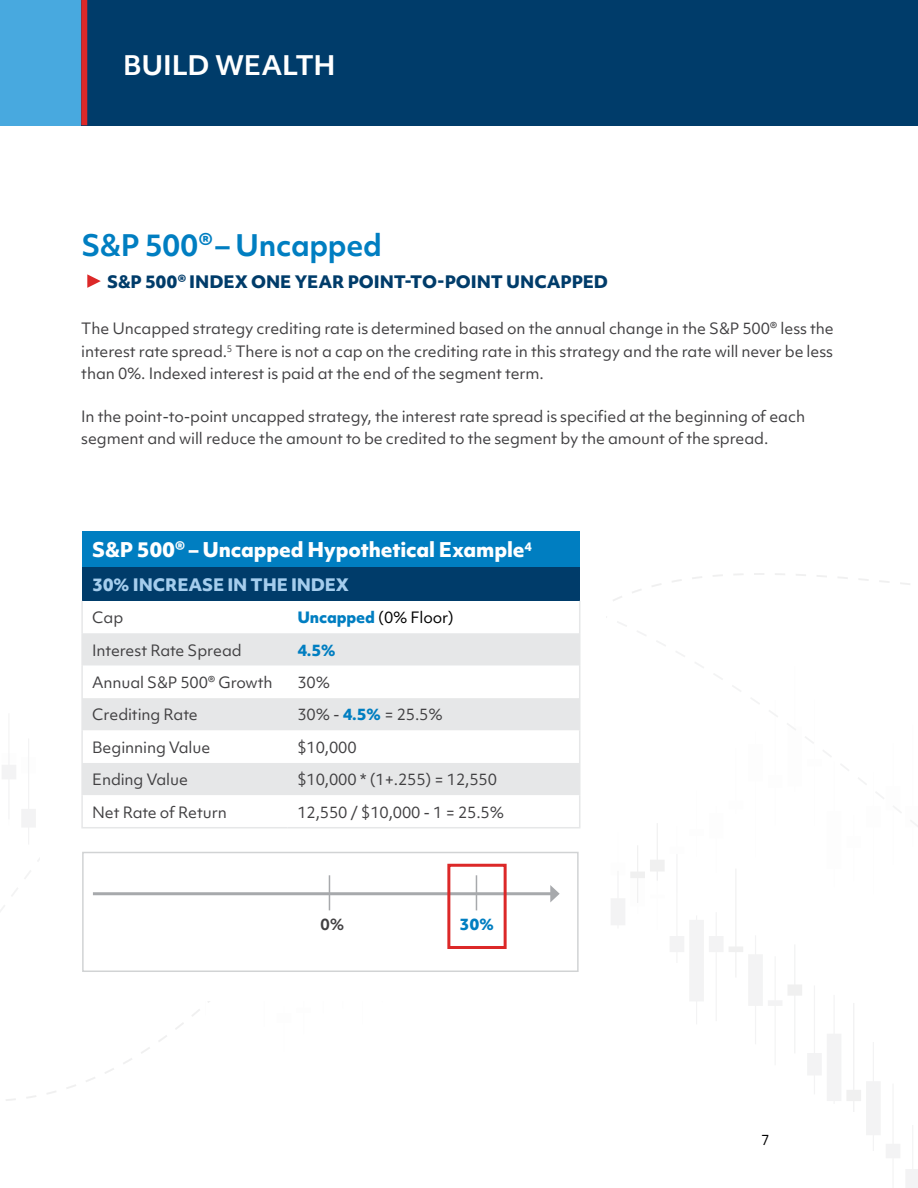
<style>
.page{position:relative;width:918px;height:1188px;background:#fff}
.page>*{position:absolute;margin:0;border:0;box-sizing:border-box;transform-origin:0 0}
.t1{font:700 28.5px "Objektiv Mk 1";letter-spacing:-.01em;color:#007ec1}
.t2{font:700 25.95px "Objektiv Mk 1";letter-spacing:-.01em;color:#fff}
.t3{font:800 19.5px "Objektiv Mk 1";letter-spacing:-.01em;color:#fff}
.t4{font:800 16.5px "Objektiv Mk 1";letter-spacing:-.005em;color:#003c6a}
.t5{font:800 16.5px "Objektiv Mk 1";letter-spacing:-.01em;color:#a5cded}
.t6{font:15px/22.5px "Objektiv Mk 1";letter-spacing:-.01em;color:#414042;text-align:justify}
.t7{font:15px "Objektiv Mk 1";letter-spacing:-.01em;color:#000}
.t8{font:800 15px "Objektiv Mk 1";color:#007ec1}
.t9{font:700 15px "Objektiv Mk 1";color:#414042}
.t10{font:13.5px "Objektiv Mk 1";color:#000}
.s1{font-weight:800;color:#007ec1}
</style>
<div class="page">
<div style="left:2px;top:0;width:916px;height:125px;background:#003c6a"></div>
<div style="left:0;top:0;width:81px;height:125px;background:#48a9df"></div>
<div style="left:81px;top:0;width:6px;height:125px;background:#dc2828"></div>
<svg style="left:87px;top:274px;width:14px;height:14px"></svg>
<div style="left:82px;top:531px;width:498px;height:36px;background:#007ec1"></div>
<div style="left:82px;top:567px;width:498px;height:34px;background:#003c6a"></div>
<div style="left:83px;top:633px;width:496px;height:33px;background:#e6e7e8"></div>
<hr style="left:81px;top:601px;width:2px;height:32px;background:#e6e7e8">
<hr style="left:579px;top:601px;width:1px;height:32px;background:#e6e7e8">
<hr style="left:81px;top:633px;width:2px;height:33px;background:#e6e7e8">
<hr style="left:579px;top:633px;width:1px;height:33px;background:#e6e7e8">
<svg style="left:2px;top:666px;width:916px;height:522px"></svg>
<hr style="left:329px;top:875px;width:1px;height:35px;background:#a7a9ac">
<hr style="left:476px;top:875px;width:1px;height:35px;background:#a7a9ac">
<div style="left:447px;top:864px;width:60px;height:85px;border:3px solid #dc2828"></div>
<h2 class="t2" style="left:123px;top:47px;width:214px">BUILD WEALTH</h2>
<h1 class="t1" style="left:81px;top:225px;width:302px">S&amp;P 500® – Uncapped</h1>
<p class="t4" style="left:107px;top:270px;width:502px">S&amp;P 500® INDEX ONE YEAR POINT-TO-POINT UNCAPPED</p>
<p class="t6" style="left:81px;top:317px;width:754px">The Uncapped strategy crediting rate is determined based on the annual change in the S&amp;P 500® less the interest rate spread.<sup>5</sup> There is not a cap on the crediting rate in this strategy and the rate will never be less than 0%. Indexed interest is paid at the end of the segment term.</p>
<p class="t6" style="left:81px;top:405px;width:725px">In the point-to-point uncapped strategy, the interest rate spread is specified at the beginning of each segment and will reduce the amount to be credited to the segment by the amount of the spread.</p>
<h3 class="t3" style="left:92px;top:536px;width:441px">S&amp;P 500® – Uncapped Hypothetical Example<sup>4</sup></h3>
<p class="t5" style="left:92px;top:573px;width:258px">30% INCREASE IN THE INDEX</p>
<p class="t6" style="left:92px;top:606px;width:33px">Cap</p>
<p class="t7" style="left:297px;top:607px;width:158px"><span class="s1">Uncapped</span> (0% Floor)</p>
<p class="t6" style="left:92px;top:639px;width:151px">Interest Rate Spread</p>
<p class="t8" style="left:297px;top:639px;width:40px">4.5%</p>
<p class="t6" style="left:92px;top:671px;width:182px">Annual S&amp;P 500® Growth</p>
<p class="t6" style="left:297px;top:671px;width:34px">30%</p>
<p class="t6" style="left:92px;top:703px;width:107px">Crediting Rate</p>
<p class="t6" style="left:297px;top:703px;width:147px">30% - <span class="s1">4.5%</span> = 25.5%</p>
<p class="t6" style="left:92px;top:736px;width:120px">Beginning Value</p>
<p class="t6" style="left:297px;top:736px;width:61px">$10,000</p>
<p class="t6" style="left:92px;top:768px;width:97px">Ending Value</p>
<p class="t6" style="left:297px;top:768px;width:201px">$10,000 * (1+.255) = 12,550</p>
<p class="t6" style="left:92px;top:801px;width:136px">Net Rate of Return</p>
<p class="t6" style="left:297px;top:801px;width:208px">12,550 / $10,000 - 1 = 25.5%</p>
<p class="t9" style="left:321px;top:914px;width:25px">0%</p>
<p class="t8" style="left:460px;top:913px;width:36px">30%</p>
<p class="t10" style="left:761px;top:1131px;width:10px">7</p>
</div>
